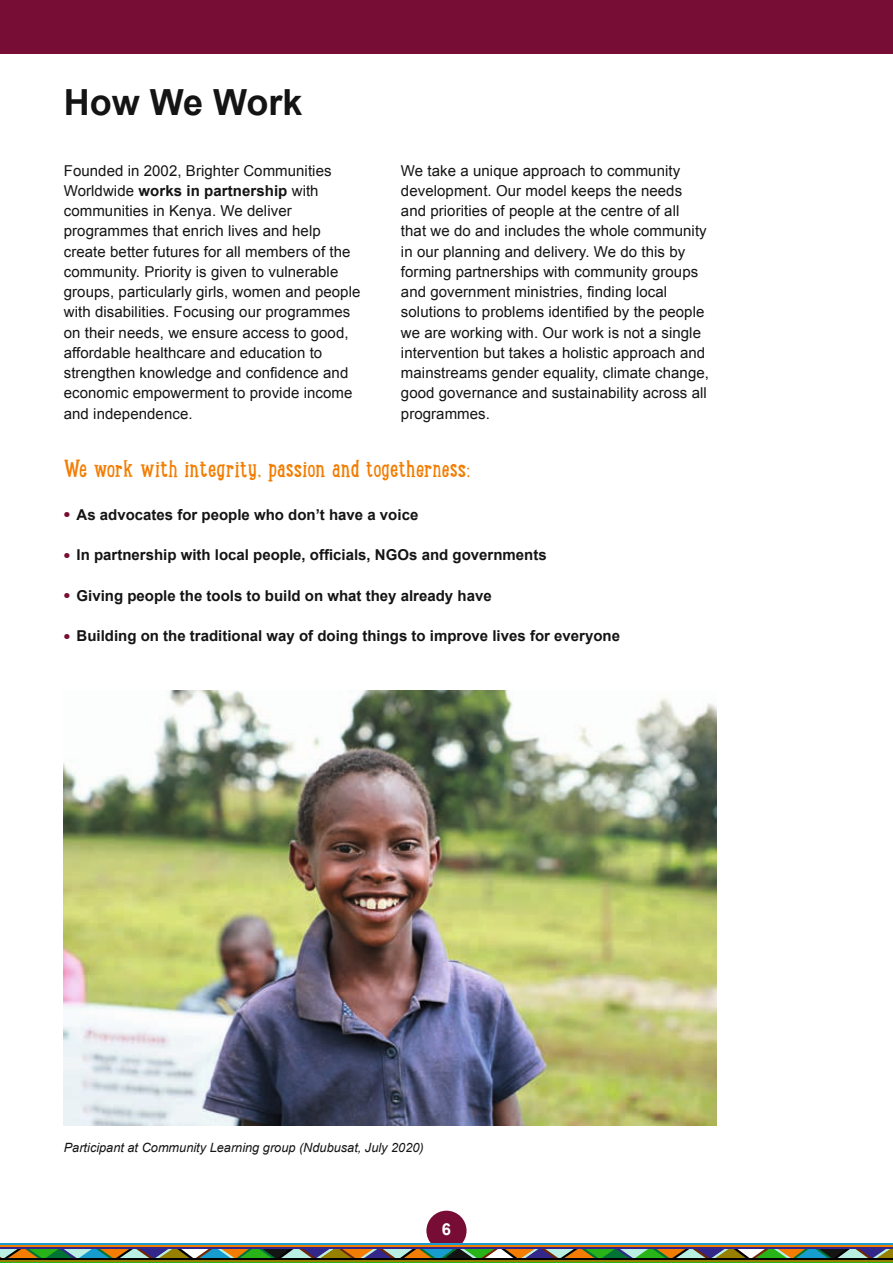
<style>
.page{position:relative;width:893px;height:1263px;background:#fff}
.page>*{position:absolute;margin:0;border:0;box-sizing:border-box;transform-origin:0 0}
.t1{font:700 36px "Arial";color:#131413}
.t2{font:24px "Lunch Box Slab";color:#f27d02}
.t3{font:700 16.5px "Arial";color:#fff}
.t4{font:15px/20.2px "Arial";letter-spacing:.005em;color:#131413}
.t5{font:700 15px "Arial";color:#131413}
.t6{font:italic 12.75px "Arial";color:#131413}
.s1{font-weight:700}
.s2{font-family:"Arial Rounded MT Bold";font-weight:400;font-size:18px;color:#770c34}
</style>
<div class="page">
<div style="left:426px;top:1211px;width:41px;height:40px;background:#770c34;border-radius:50%"></div>
<div style="left:0;top:0;width:893px;height:54px;background:#770c34"></div>
<svg style="left:0;top:1248px;width:893px;height:10px;background:#6f8166"></svg>
<hr style="left:0;top:1243px;width:893px;height:2px;background:#179ccf">
<hr style="left:0;top:1245px;width:893px;height:2px;background:#f27d02">
<hr style="left:0;top:1258px;width:893px;height:2px;background:#000">
<hr style="left:0;top:1260px;width:893px;height:2px;background:#977f00">
<hr style="left:0;top:1247px;width:893px;height:1px;background:#33278a">
<hr style="left:0;top:1262px;width:893px;height:1px;background:#28b419">
<img style="left:64px;top:690px;width:653px;height:435px">
<h1 class="t1" style="left:64px;top:78px;width:240px">How We Work</h1>
<p class="t4" style="left:64px;top:160px;width:298px">Founded in 2002, Brighter Communities Worldwide <span class="s1">works in partnership</span> with communities in Kenya. We deliver programmes that enrich lives and help create better futures for all members of the community. Priority is given to vulnerable groups, particularly girls, women and people with disabilities. Focusing our programmes on their needs, we ensure access to good, affordable healthcare and education to strengthen knowledge and confidence and economic empowerment to provide income and independence.</p>
<p class="t4" style="left:401px;top:160px;width:310px">We take a unique approach to community development. Our model keeps the needs and priorities of people at the centre of all<br>that we do and includes the whole community in our planning and delivery. We do this by forming partnerships with community groups and government ministries, finding local solutions to problems identified by the people we are working with. Our work is not a single intervention but takes a holistic approach and mainstreams gender equality, climate change, good governance and sustainability across all programmes.</p>
<h2 class="t2" style="left:64px;top:448px;width:408px">We work with integrity, passion and togetherness:</h2>
<p class="t5" style="left:64px;top:505px;width:356px"><span class="s2">•</span> As advocates for people who don’t have a voice</p>
<p class="t5" style="left:64px;top:545px;width:484px"><span class="s2">•</span> In partnership with local people, officials, NGOs and governments</p>
<p class="t5" style="left:64px;top:586px;width:429px"><span class="s2">•</span> Giving people the tools to build on what they already have</p>
<p class="t5" style="left:64px;top:626px;width:558px"><span class="s2">•</span> Building on the traditional way of doing things to improve lives for everyone</p>
<p class="t6" style="left:64px;top:1139px;width:361px">Participant at Community Learning group (Ndubusat, July 2020)</p>
<p class="t3" style="left:442px;top:1218px;width:11px">6</p>
</div>
